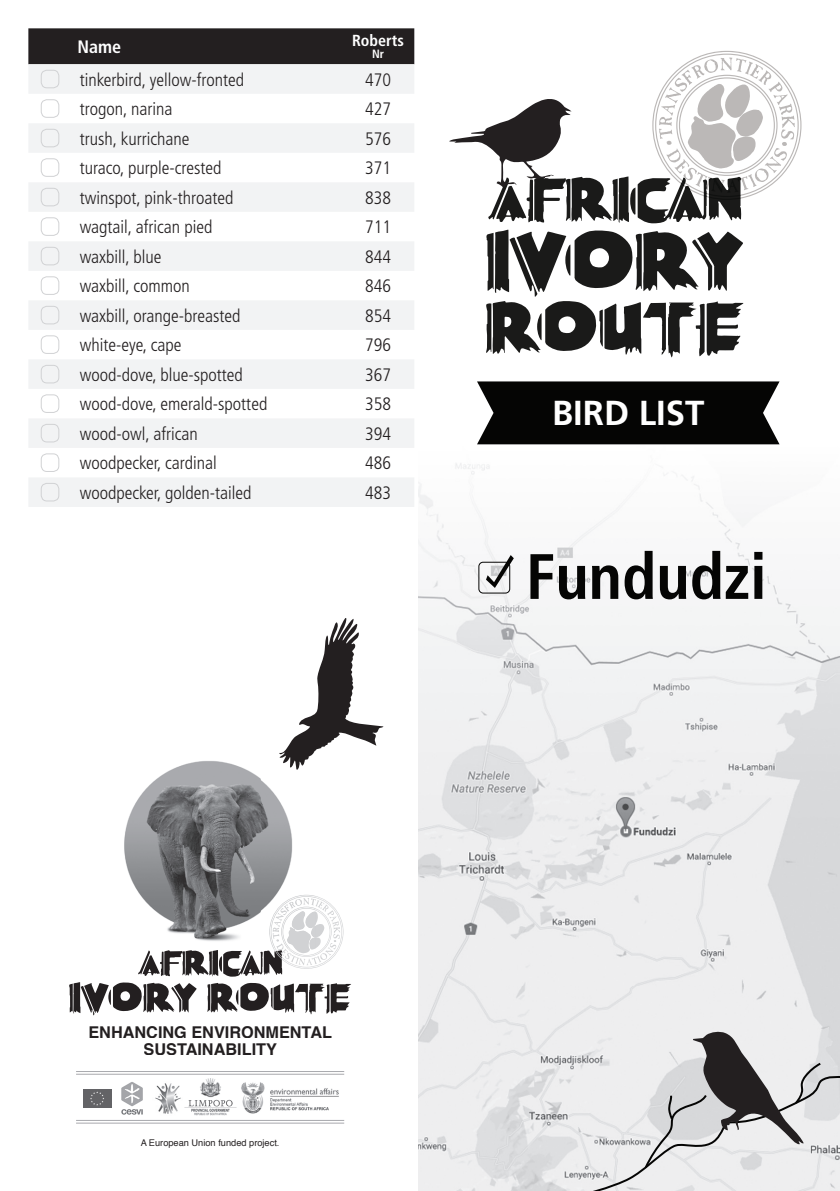
<style>
.page{position:relative;width:840px;height:1191px;background:#fff}
.page>*{position:absolute;margin:0;border:0;box-sizing:border-box;transform-origin:0 0}
.t1{font:700 condensed 64px "Frutiger";color:#050504}
.t2{font:700 34.6px "Frutiger";color:#fff}
.t3{font:300 condensed 18px "Frutiger";color:#231f20}
.t4{font:700 condensed 18px "Frutiger";color:#fff}
.t5{font:700 16.2px/17px "Helvetica";color:#231f20;text-align:center}
.t6{font:700 condensed 16px "Frutiger";color:#fff}
.t7{font:700 condensed 12px "Frutiger";color:#fff}
.t8{font:9.2px "Helvetica";color:#231f20}
</style>
<div class="page">
<div style="left:28px;top:28px;width:386px;height:36px;background:#231f20"></div>
<svg style="left:28px;top:64px;width:386px;height:443px;fill:#f2f3f4"></svg>
<div style="left:41px;top:70px;width:18px;height:18px;border:1px solid #d1d2d4;border-radius:6px"></div>
<div style="left:41px;top:99px;width:18px;height:19px;border:1px solid #d1d2d4;border-radius:6px"></div>
<div style="left:41px;top:129px;width:18px;height:18px;border:1px solid #d1d2d4;border-radius:6px"></div>
<div style="left:41px;top:158px;width:18px;height:19px;border:1px solid #d1d2d4;border-radius:6px"></div>
<div style="left:41px;top:188px;width:18px;height:18px;border:1px solid #d1d2d4;border-radius:6px"></div>
<div style="left:41px;top:217px;width:18px;height:19px;border:1px solid #d1d2d4;border-radius:6px"></div>
<div style="left:41px;top:247px;width:18px;height:18px;border:1px solid #d1d2d4;border-radius:6px"></div>
<div style="left:41px;top:276px;width:18px;height:19px;border:1px solid #d1d2d4;border-radius:6px"></div>
<div style="left:41px;top:306px;width:18px;height:18px;border:1px solid #d1d2d4;border-radius:6px"></div>
<div style="left:41px;top:335px;width:18px;height:19px;border:1px solid #d1d2d4;border-radius:6px"></div>
<div style="left:41px;top:365px;width:18px;height:18px;border:1px solid #d1d2d4;border-radius:6px"></div>
<div style="left:41px;top:394px;width:18px;height:19px;border:1px solid #d1d2d4;border-radius:6px"></div>
<div style="left:41px;top:424px;width:18px;height:18px;border:1px solid #d1d2d4;border-radius:6px"></div>
<div style="left:41px;top:453px;width:18px;height:19px;border:1px solid #d1d2d4;border-radius:6px"></div>
<div style="left:41px;top:483px;width:18px;height:18px;border:1px solid #d1d2d4;border-radius:6px"></div>
<svg style="left:69px;top:982px;width:128px;height:33px"></svg>
<svg style="left:207px;top:982px;width:144px;height:32px"></svg>
<svg style="left:138px;top:896px;width:205px;height:80px"></svg>
<img style="left:124px;top:761px;width:174px;height:187px">
<img style="left:269px;top:894px;width:46px;height:54px">
<hr style="left:76px;top:1120px;width:268px;height:1px;background:#a8a9ad">
<hr style="left:76px;top:1122px;width:268px;height:1px;background:#a8a9ad">
<hr style="left:76px;top:1071px;width:268px;height:1px;background:#a8a9ad">
<hr style="left:76px;top:1073px;width:268px;height:1px;background:#a8a9ad">
<svg style="left:111px;top:1089px;width:1px;height:19px"></svg>
<div style="left:83px;top:1089px;width:28px;height:19px;background:#636366"></div>
<svg style="left:90px;top:1091px;width:14px;height:14px"></svg>
<img style="left:121px;top:1082px;width:22px;height:33px">
<img style="left:155px;top:1083px;width:26px;height:31px">
<img style="left:241px;top:1082px;width:98px;height:32px">
<img style="left:184px;top:1078px;width:52px;height:37px">
<svg style="left:279px;top:618px;width:104px;height:151px"></svg>
<img style="left:418px;top:444px;width:421px;height:747px">
<svg style="left:486px;top:229px;width:257px;height:128px"></svg>
<svg style="left:449px;top:51px;width:352px;height:172px"></svg>
<svg style="left:477px;top:381px;width:302px;height:63px"></svg>
<svg style="left:485px;top:555px;width:28px;height:33px"></svg>
<div style="left:478px;top:562px;width:32px;height:31px;border:1px solid #050504;border-radius:4px"></div>
<svg style="left:473px;top:1063px;width:366px;height:128px"></svg>
<svg style="left:642px;top:974px;width:180px;height:196px"></svg>
<p class="t4" style="left:77px;top:36px;width:45px">Name</p>
<p class="t6" style="left:352px;top:31px;width:53px">Roberts</p>
<p class="t7" style="left:372px;top:47px;width:13px">Nr</p>
<p class="t3" style="left:80px;top:69px;width:166px">tinkerbird, yellow-fronted</p>
<p class="t3" style="left:365px;top:69px;width:27px">470</p>
<p class="t3" style="left:80px;top:99px;width:94px">trogon, narina</p>
<p class="t3" style="left:365px;top:99px;width:27px">427</p>
<p class="t3" style="left:80px;top:128px;width:111px">trush, kurrichane</p>
<p class="t3" style="left:365px;top:128px;width:27px">576</p>
<p class="t3" style="left:80px;top:158px;width:143px">turaco, purple-crested</p>
<p class="t3" style="left:365px;top:158px;width:27px">371</p>
<p class="t3" style="left:80px;top:187px;width:155px">twinspot, pink-throated</p>
<p class="t3" style="left:365px;top:187px;width:27px">838</p>
<p class="t3" style="left:80px;top:217px;width:134px">wagtail, african pied</p>
<p class="t3" style="left:365px;top:217px;width:27px">711</p>
<p class="t3" style="left:80px;top:246px;width:83px">waxbill, blue</p>
<p class="t3" style="left:365px;top:246px;width:27px">844</p>
<p class="t3" style="left:80px;top:276px;width:112px">waxbill, common</p>
<p class="t3" style="left:365px;top:276px;width:27px">846</p>
<p class="t3" style="left:80px;top:305px;width:162px">waxbill, orange-breasted</p>
<p class="t3" style="left:365px;top:305px;width:27px">854</p>
<p class="t3" style="left:80px;top:335px;width:103px">white-eye, cape</p>
<p class="t3" style="left:365px;top:335px;width:27px">796</p>
<p class="t3" style="left:80px;top:364px;width:165px">wood-dove, blue-spotted</p>
<p class="t3" style="left:365px;top:364px;width:27px">367</p>
<p class="t3" style="left:80px;top:394px;width:189px">wood-dove, emerald-spotted</p>
<p class="t3" style="left:365px;top:394px;width:27px">358</p>
<p class="t3" style="left:80px;top:423px;width:120px">wood-owl, african</p>
<p class="t3" style="left:365px;top:423px;width:27px">394</p>
<p class="t3" style="left:80px;top:453px;width:139px">woodpecker, cardinal</p>
<p class="t3" style="left:365px;top:453px;width:27px">486</p>
<p class="t3" style="left:80px;top:482px;width:173px">woodpecker, golden-tailed</p>
<p class="t3" style="left:365px;top:482px;width:27px">483</p>
<h2 class="t2" style="left:551px;top:392px;width:154px">BIRD LIST</h2>
<h1 class="t1" style="left:525px;top:539px;width:242px">Fundudzi</h1>
<p class="t5" style="left:88px;top:1023px;width:245px">ENHANCING ENVIRONMENTAL<br>SUSTAINABILITY</p>
<p class="t8" style="left:141px;top:1135px;width:140px">A European Union funded project.</p>
</div>
